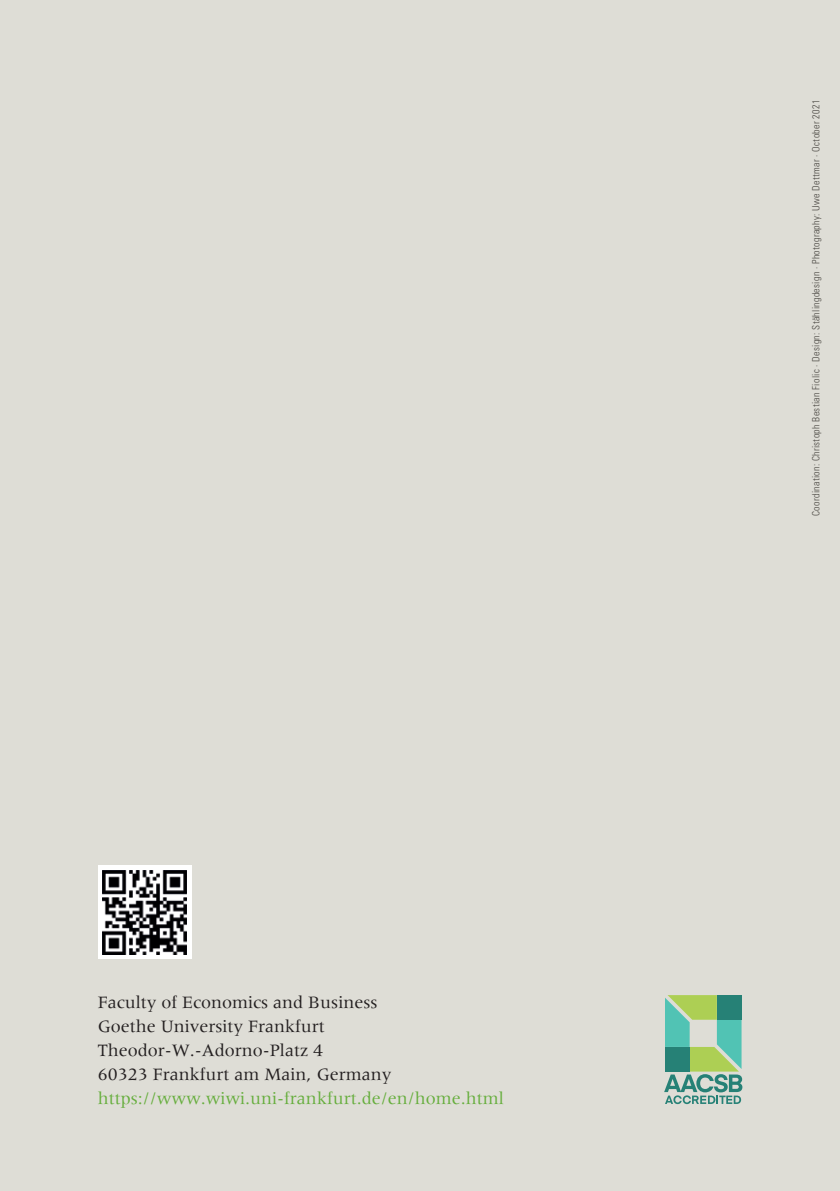
<style>
.page{position:relative;width:840px;height:1191px;background:#fff}
.page>*{position:absolute;margin:0;border:0;box-sizing:border-box;transform-origin:0 0}
.t1{font:18px/24px "Meridien";color:#231f20}
.t2{font:18px "Meridien";color:#66ae3d}
.t3{font:300 condensed 10px "Univers";letter-spacing:.03em;color:#494641}
</style>
<div class="page">
<div style="left:0;top:0;width:839px;height:1191px;background:#deddd6"></div>
<svg style="left:664px;top:995px;width:78px;height:109px"></svg>
<div style="left:98px;top:865px;width:93px;height:94px;background:#fff"></div>
<img style="left:102px;top:870px;width:84px;height:84px">
<p class="t1" style="left:98px;top:990px;width:295px">Faculty of Economics and Business<br>Goethe University Frankfurt<br>Theodor-W.-Adorno-Platz 4<br>60323 Frankfurt am Main, Germany</p>
<p class="t2" style="left:98px;top:1088px;width:407px">https://www.wiwi.uni-frankfurt.de/en/home.html</p>
<p class="t3" style="left:809px;top:516px;width:418px;rotate:-90deg">Coordination: Christoph Bestian Fiolic · Design: Stählingdesign · Photography: Uwe Dettmar · October 2021</p>
</div>
